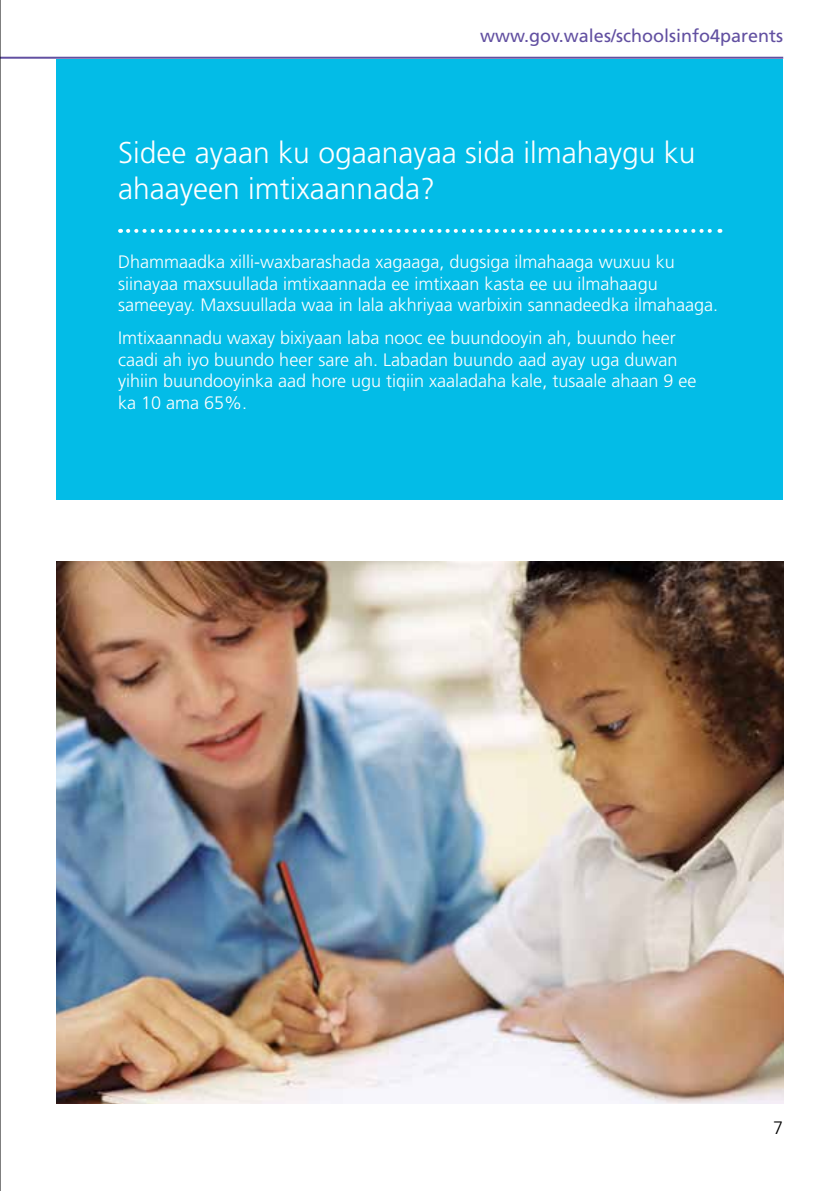
<style>
.page{position:relative;width:840px;height:1191px;background:#fff}
.page>*{position:absolute;margin:0;border:0;box-sizing:border-box;transform-origin:0 0}
.t1{font:300 30px/36px "Frutiger LT Std";color:#fff}
.t2{font:300 18px/21.6px "Frutiger LT Std";color:#fff}
.t3{font:18px "Frutiger LT Std";color:#6250a1}
.t4{font:300 18px "Frutiger LT Std";color:#000}
</style>
<div class="page">
<hr style="left:0;top:57px;width:782px;height:2px;background:#6250a1">
<hr style="left:0;top:0;width:1px;height:1191px;background:#000">
<div style="left:56px;top:59px;width:726px;height:440px;background:#03bce7"></div>
<svg style="left:128px;top:229px;width:592px;height:4px"></svg>
<img style="left:57px;top:561px;width:725px;height:542px">
<p class="t3" style="left:480px;top:25px;width:304px">www.gov.wales/schoolsinfo4parents</p>
<h1 class="t1" style="left:118px;top:135px;width:578px">Sidee ayaan ku ogaanayaa sida ilmahaygu ku ahaayeen imtixaannada?</h1>
<p class="t2" style="left:118px;top:251px;width:601px">Dhammaadka xilli-waxbarashada xagaaga, dugsiga ilmahaaga wuxuu ku siinayaa maxsuullada imtixaannada ee imtixaan kasta ee uu ilmahaagu sameeyay. Maxsuullada waa in lala akhriyaa warbixin sannadeedka ilmahaaga.</p>
<p class="t2" style="left:118px;top:327px;width:579px">Imtixaannadu waxay bixiyaan laba nooc ee buundooyin ah, buundo heer caadi ah iyo buundo heer sare ah. Labadan buundo aad ayay uga duwan yihiin buundooyinka aad hore ugu tiqiin xaaladaha kale, tusaale ahaan 9 ee ka 10 ama 65%.</p>
<p class="t4" style="left:772px;top:1117px;width:12px">7</p>
</div>
